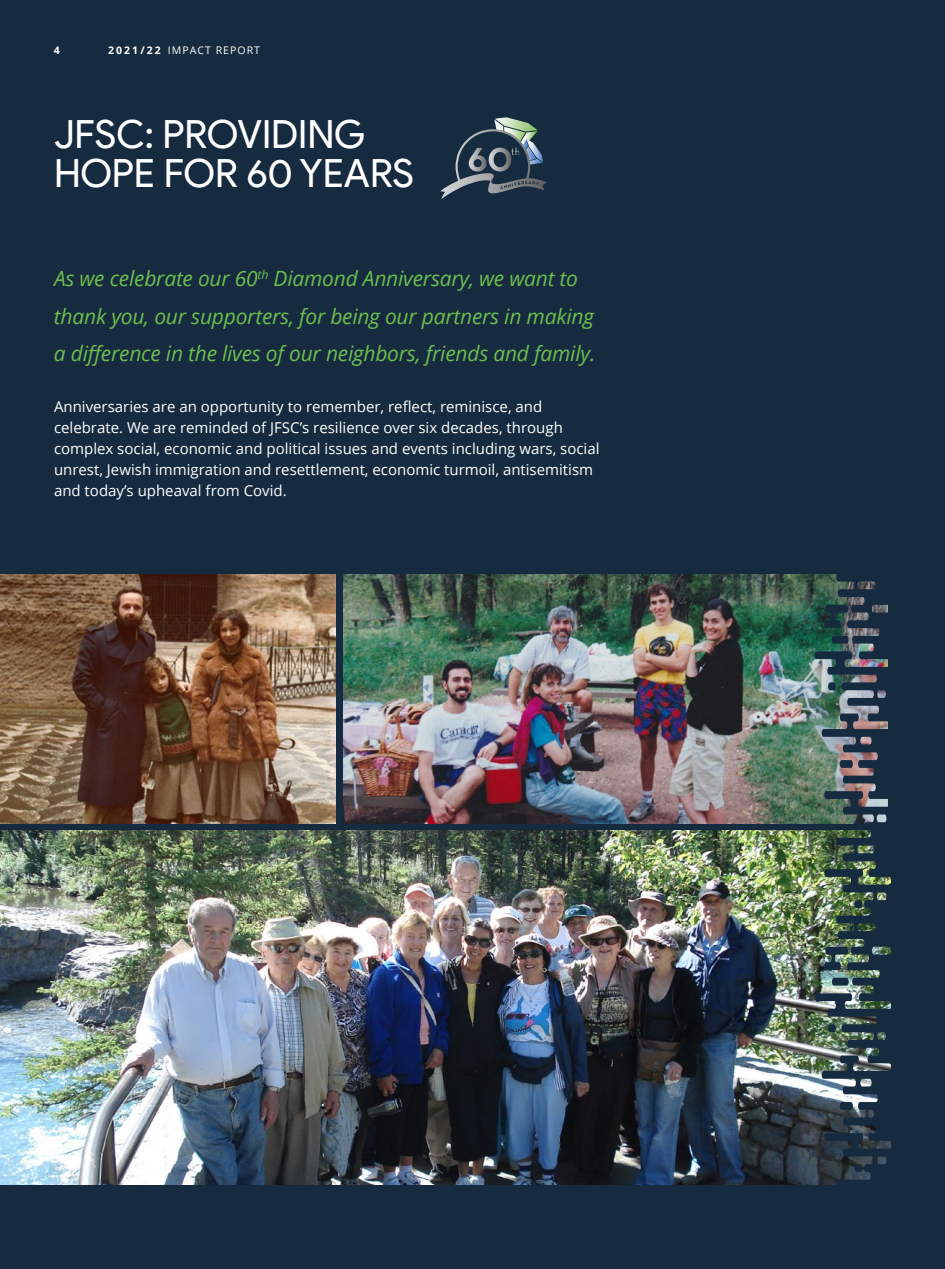
<style>
.page{position:relative;width:945px;height:1269px;background:#162b3f}
.page>*{position:absolute;margin:0;border:0;box-sizing:border-box;transform-origin:0 0}
.t1{font:39px/39px "Product Sans";color:#fff}
.t2{font:italic 21px/37.5px "Open Sans";letter-spacing:-.01em;color:#6dbe4f}
.t3{font:15px/21px "Open Sans";color:#fff}
.t4{font:10.5px "Open Sans";letter-spacing:.1em;color:#fff}
.t5{font:700 10.5px "Open Sans";color:#fff}
.s1{font-weight:700}
</style>
<div class="page">
<img style="left:343px;top:574px;width:471px;height:249px">
<img style="left:0;top:831px;width:814px;height:354px">
<img style="left:0;top:574px;width:336px;height:249px">
<img style="left:814px;top:574px;width:77px;height:611px">
<svg style="left:440px;top:117px;width:107px;height:82px"></svg>
<p class="t5" style="left:54px;top:43px;width:7px">4</p>
<p class="t4" style="left:108px;top:43px;width:154px"><span class="s1">2021/22</span> IMPACT REPORT</p>
<h1 class="t1" style="left:54px;top:116px;width:362px">JFSC: PROVIDING<br>HOPE FOR 60 YEARS</h1>
<h2 class="t2" style="left:54px;top:259px;width:543px">As we celebrate our 60<sup>th</sup> Diamond Anniversary, we want to thank you, our supporters, for being our partners in making a difference in the lives of our neighbors, friends and family.</h2>
<p class="t3" style="left:54px;top:396px;width:547px">Anniversaries are an opportunity to remember, reflect, reminisce, and celebrate. We are reminded of JFSC’s resilience over six decades, through complex social, economic and political issues and events including wars, social unrest, Jewish immigration and resettlement, economic turmoil, antisemitism and today’s upheaval from Covid.</p>
</div>
